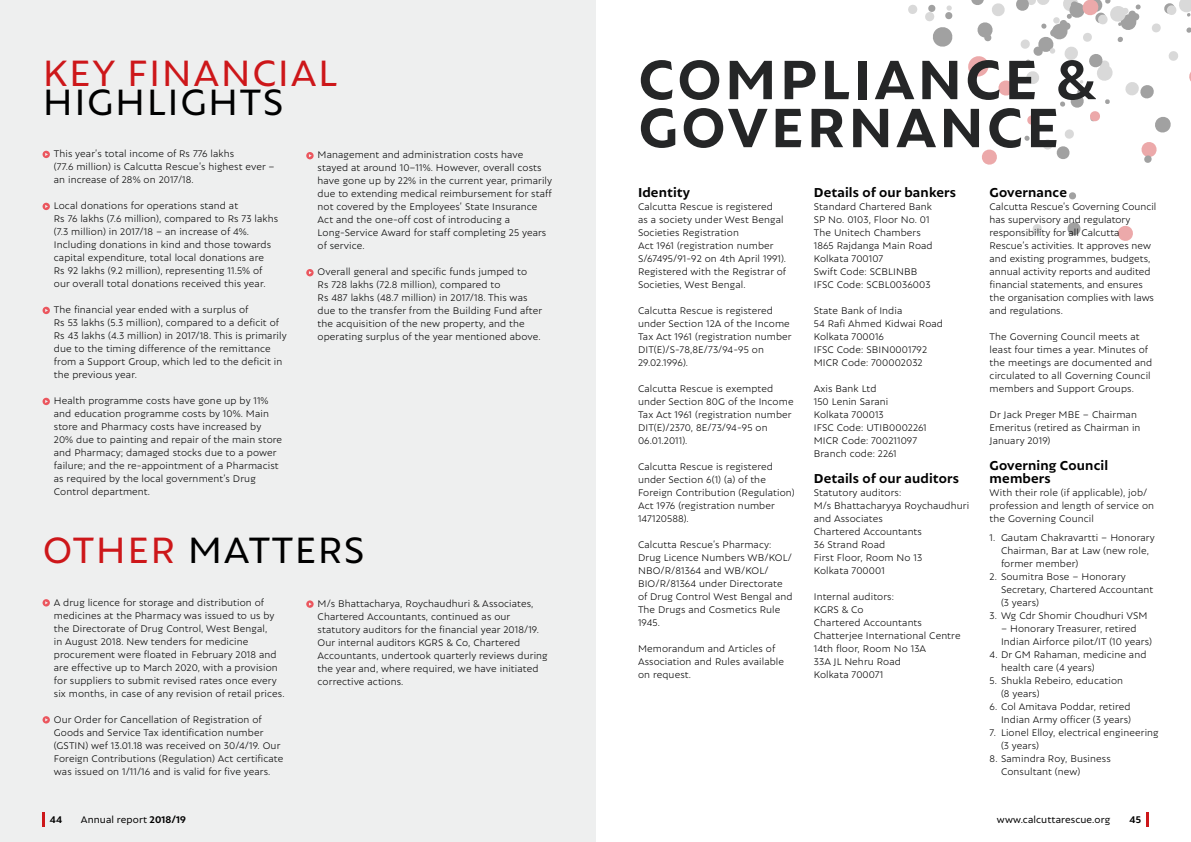
<style>
.page{position:relative;width:1191px;height:842px;background:#fff}
.page>*{position:absolute;margin:0;border:0;box-sizing:border-box;transform-origin:0 0}
.t1{font:700 60px/48px "Autor";letter-spacing:.05em;color:#252627}
.t2{font:40px "Autor";letter-spacing:.04em;color:#000}
.t3{font:40px "Autor";letter-spacing:.04em;color:#cd171a}
.t4{font:700 14px/13px "Autor";letter-spacing:.01em;color:#000}
.t5{font:300 10.5px/13px "Autor";letter-spacing:.01em;color:#000}
.t6{font:10.5px "Autor";letter-spacing:.01em;color:#000}
.t7{font:700 10.5px "Autor";color:#000}
.s1{color:#cd171a}
.s2{font-weight:700}
</style>
<div class="page">
<div style="left:0;top:0;width:595px;height:842px;background:#eeefef"></div>
<svg style="left:1069px;top:192px;width:7px;height:8px"></svg>
<svg style="left:908px;top:5px;width:10px;height:9px"></svg>
<svg style="left:925px;top:4px;width:28px;height:43px"></svg>
<svg style="left:1032px;top:224px;width:10px;height:10px"></svg>
<svg style="left:1067px;top:222px;width:14px;height:14px"></svg>
<svg style="left:1118px;top:225px;width:15px;height:16px"></svg>
<svg style="left:968px;top:0;width:223px;height:165px"></svg>
<svg style="left:43px;top:151px;width:7px;height:7px"></svg>
<svg style="left:43px;top:203px;width:7px;height:7px"></svg>
<svg style="left:43px;top:307px;width:7px;height:7px"></svg>
<svg style="left:43px;top:398px;width:7px;height:7px"></svg>
<svg style="left:43px;top:599px;width:7px;height:7px"></svg>
<svg style="left:43px;top:716px;width:7px;height:7px"></svg>
<svg style="left:306px;top:152px;width:8px;height:7px"></svg>
<svg style="left:306px;top:269px;width:8px;height:7px"></svg>
<svg style="left:306px;top:600px;width:8px;height:8px"></svg>
<svg style="left:43px;top:812px;width:2px;height:15px"></svg>
<svg style="left:1146px;top:812px;width:2px;height:15px"></svg>
<h2 class="t3" style="left:43px;top:48px;width:296px">KEY FINANCIAL</h2>
<h2 class="t2" style="left:43px;top:77px;width:242px">HIGHLIGHTS</h2>
<p class="t5" style="left:54px;top:147px;width:222px">This year’s total income of Rs 776 lakhs<br>(77.6 million) is Calcutta Rescue’s highest ever – an increase of 28% on 2017/18.</p>
<p class="t5" style="left:54px;top:199px;width:226px">Local donations for operations stand at<br>Rs 76 lakhs (7.6 million), compared to Rs 73 lakhs (7.3 million) in 2017/18 – an increase of 4%.<br>Including donations in kind and those towards capital expenditure, total local donations are<br>Rs 92 lakhs (9.2 million), representing 11.5% of our overall total donations received this year.</p>
<p class="t5" style="left:54px;top:303px;width:234px">The financial year ended with a surplus of<br>Rs 53 lakhs (5.3 million), compared to a deficit of Rs 43 lakhs (4.3 million) in 2017/18. This is primarily due to the timing difference of the remittance from a Support Group, which led to the deficit in the previous year.</p>
<p class="t5" style="left:54px;top:394px;width:230px">Health programme costs have gone up by 11% and education programme costs by 10%. Main store and Pharmacy costs have increased by 20% due to painting and repair of the main store and Pharmacy; damaged stocks due to a power failure; and the re-appointment of a Pharmacist as required by the local government’s Drug Control department.</p>
<p class="t5" style="left:317px;top:148px;width:236px">Management and administration costs have stayed at around 10–11%. However, overall costs have gone up by 22% in the current year, primarily due to extending medical reimbursement for staff not covered by the Employees’ State Insurance Act and the one-off cost of introducing a Long-Service Award for staff completing 25 years of service.</p>
<p class="t5" style="left:317px;top:265px;width:226px">Overall general and specific funds jumped to<br>Rs 728 lakhs (72.8 million), compared to<br>Rs 487 lakhs (48.7 million) in 2017/18. This was due to the transfer from the Building Fund after the acquisition of the new property, and the operating surplus of the year mentioned above.</p>
<h2 class="t2" style="left:43px;top:526px;width:323px"><span class="s1">OTHER</span> MATTERS</h2>
<p class="t5" style="left:54px;top:595px;width:232px">A drug licence for storage and distribution of medicines at the Pharmacy was issued to us by the Directorate of Drug Control, West Bengal,<br>in August 2018. New tenders for medicine procurement were floated in February 2018 and are effective up to March 2020, with a provision for suppliers to submit revised rates once every six months, in case of any revision of retail prices.</p>
<p class="t5" style="left:54px;top:712px;width:231px">Our Order for Cancellation of Registration of Goods and Service Tax identification number (GSTIN) wef 13.01.18 was received on 30/4/19. Our Foreign Contributions (Regulation) Act certificate was issued on 1/11/16 and is valid for five years.</p>
<p class="t5" style="left:317px;top:596px;width:231px">M/s Bhattacharya, Roychaudhuri &amp; Associates, Chartered Accountants, continued as our statutory auditors for the financial year 2018/19.<br>Our internal auditors KGRS &amp; Co, Chartered Accountants, undertook quarterly reviews during the year and, where required, we have initiated corrective actions.</p>
<h1 class="t1" style="left:638px;top:54px;width:459px">COMPLIANCE &amp;<br>GOVERNANCE</h1>
<h3 class="t4" style="left:638px;top:185px;width:54px">Identity</h3>
<p class="t5" style="left:638px;top:199px;width:150px">Calcutta Rescue is registered<br>as a society under West Bengal<br>Societies Registration<br>Act 1961 (registration number<br>S/67495/91-92 on 4th April 1991).<br>Registered with the Registrar of<br>Societies, West Bengal.</p>
<p class="t5" style="left:638px;top:303px;width:155px">Calcutta Rescue is registered under Section 12A of the Income<br>Tax Act 1961 (registration number<br>DIT(E)/S-78,8E/73/94-95 on<br>29.02.1996).</p>
<p class="t5" style="left:638px;top:381px;width:157px">Calcutta Rescue is exempted under Section 80G of the Income<br>Tax Act 1961 (registration number<br>DIT(E)/2370, 8E/73/94-95 on<br>06.01.2011).</p>
<p class="t5" style="left:638px;top:459px;width:158px">Calcutta Rescue is registered under Section 6(1) (a) of the<br>Foreign Contribution (Regulation)<br>Act 1976 (registration number<br>147120588).</p>
<p class="t5" style="left:638px;top:537px;width:156px">Calcutta Rescue’s Pharmacy:<br>Drug Licence Numbers WB/KOL/<br>NBO/R/81364 and WB/KOL/<br>BIO/R/81364 under Directorate of Drug Control West Bengal and<br>The Drugs and Cosmetics Rule<br>1945.</p>
<p class="t5" style="left:638px;top:641px;width:148px">Memorandum and Articles of<br>Association and Rules available on request.</p>
<h3 class="t4" style="left:814px;top:185px;width:144px">Details of our bankers</h3>
<p class="t5" style="left:814px;top:199px;width:120px">Standard Chartered Bank<br>SP No. 0103, Floor No. 01<br>The Unitech Chambers<br>1865 Rajdanga Main Road<br>Kolkata 700107<br>Swift Code: SCBLINBB<br>IFSC Code: SCBL0036003</p>
<p class="t5" style="left:814px;top:303px;width:131px">State Bank of India<br>54 Rafi Ahmed Kidwai Road<br>Kolkata 700016<br>IFSC Code: SBIN0001792<br>MICR Code: 700002032</p>
<p class="t5" style="left:814px;top:381px;width:114px">Axis Bank Ltd<br>150 Lenin Sarani<br>Kolkata 700013<br>IFSC Code: UTIB0002261<br>MICR Code: 700211097<br>Branch code: 2261</p>
<h3 class="t4" style="left:814px;top:471px;width:147px">Details of our auditors</h3>
<p class="t5" style="left:814px;top:485px;width:157px">Statutory auditors:<br>M/s Bhattacharyya Roychaudhuri and Associates<br>Chartered Accountants<br>36 Strand Road<br>First Floor, Room No 13<br>Kolkata 700001</p>
<p class="t5" style="left:814px;top:589px;width:148px">Internal auditors:<br>KGRS &amp; Co<br>Chartered Accountants<br>Chatterjee International Centre<br>14th floor, Room No 13A<br>33A JL Nehru Road<br>Kolkata 700071</p>
<h3 class="t4" style="left:989px;top:185px;width:79px">Governance</h3>
<p class="t5" style="left:989px;top:199px;width:168px">Calcutta Rescue’s Governing Council has supervisory and regulatory responsibility for all Calcutta Rescue’s activities. It approves new and existing programmes, budgets, annual activity reports and audited financial statements, and ensures the organisation complies with laws and regulations.</p>
<p class="t5" style="left:989px;top:329px;width:164px">The Governing Council meets at least four times a year. Minutes of the meetings are documented and circulated to all Governing Council members and Support Groups.</p>
<p class="t5" style="left:989px;top:407px;width:152px">Dr Jack Preger MBE – Chairman<br>Emeritus (retired as Chairman in<br>January 2019)</p>
<h3 class="t4" style="left:989px;top:458px;width:120px">Governing Council members</h3>
<p class="t5" style="left:989px;top:485px;width:166px">With their role (if applicable), job/ profession and length of service on the Governing Council</p>
<p class="t5" style="left:1001px;top:530px;width:155px;text-indent:-11px">1. Gautam Chakravartti – Honorary<br>Chairman, Bar at Law (new role, former member)</p>
<p class="t5" style="left:1001px;top:569px;width:154px;text-indent:-11px">2. Soumitra Bose – Honorary<br>Secretary, Chartered Accountant (3 years)</p>
<p class="t5" style="left:989px;top:608px;width:159px">3. Wg Cdr Shomir Choudhuri VSM</p>
<p class="t5" style="left:1001px;top:621px;width:153px">– Honorary Treasurer, retired<br>Indian Airforce pilot/IT (10 years)</p>
<p class="t5" style="left:1001px;top:647px;width:147px;text-indent:-11px">4. Dr GM Rahaman, medicine and health care (4 years)</p>
<p class="t5" style="left:1001px;top:673px;width:124px;text-indent:-11px">5. Shukla Rebeiro, education (8 years)</p>
<p class="t5" style="left:989px;top:699px;width:143px;text-align:right">6. Col Amitava Poddar, retired<br>Indian Army officer (3 years)</p>
<p class="t5" style="left:1001px;top:725px;width:159px;text-indent:-11px">7. Lionel Elloy, electrical engineering (3 years)</p>
<p class="t5" style="left:1001px;top:751px;width:111px;text-indent:-11px">8. Samindra Roy, Business<br>Consultant (new)</p>
<p class="t7" style="left:50px;top:813px;width:14px">44</p>
<p class="t6" style="left:81px;top:813px;width:107px">Annual report <span class="s2">2018/19</span></p>
<p class="t6" style="left:997px;top:813px;width:115px">www.calcuttarescue.org</p>
<p class="t7" style="left:1129px;top:813px;width:13px">45</p>
</div>
